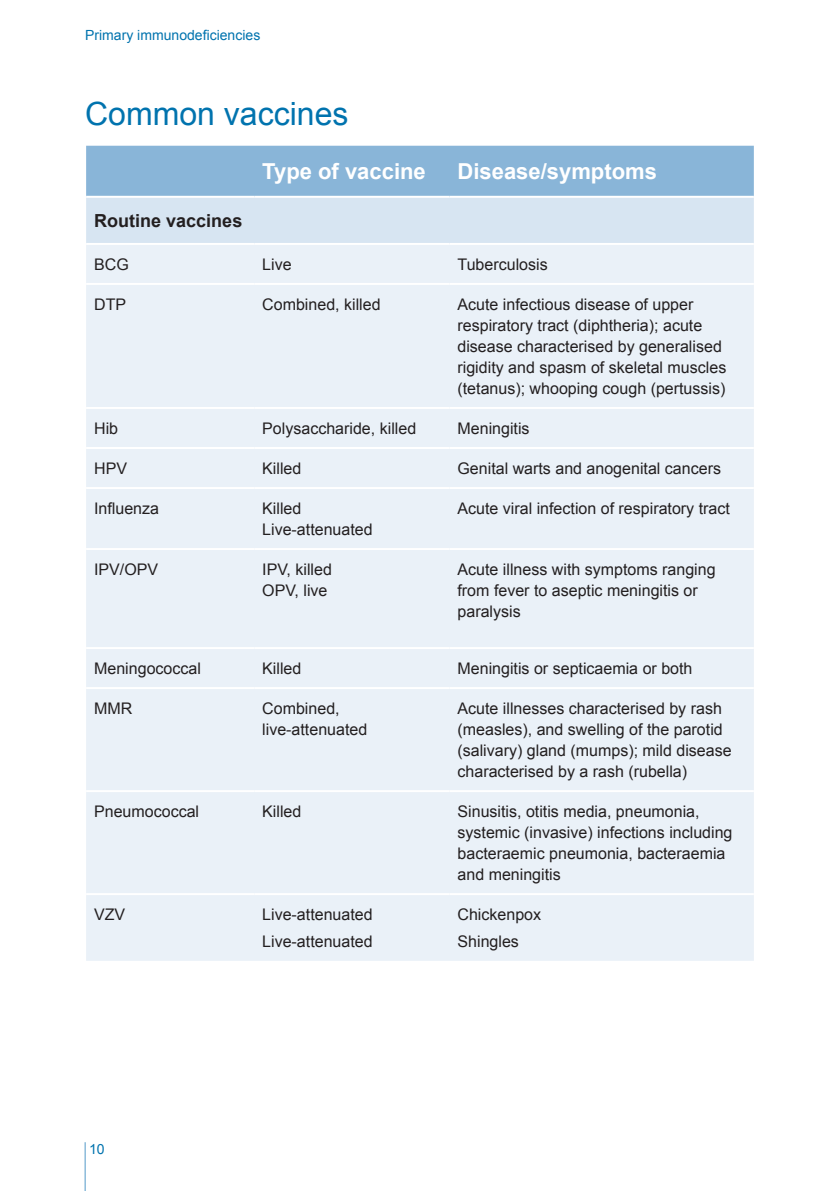
<style>
.page{position:relative;width:840px;height:1191px;background:#fff}
.page>*{position:absolute;margin:0;border:0;box-sizing:border-box;transform-origin:0 0}
.txt{font:32px "Arial";color:#0073ae}
.txt-2{font:700 22px "Arial";color:#fff}
.txt-3{font:700 18px "Arial";color:#231f20}
.txt-4{font:16px/21px "Arial";color:#231f20}
.t1{font:14px "Arial";color:#0073ae}
</style>
<div class="page">
<hr style="left:85px;top:1142px;width:1px;height:49px;background:#529ac8">
<svg style="left:86px;top:146px;width:667px;height:97px;background:#aecbe4"></svg>
<div style="left:86px;top:245px;width:667px;height:715px;background:#eaf1f8"></div>
<hr style="left:86px;top:283px;width:168px;height:2px;background:#fff">
<hr style="left:254px;top:283px;width:195px;height:2px;background:#fff">
<hr style="left:449px;top:283px;width:304px;height:2px;background:#fff">
<hr style="left:86px;top:407px;width:168px;height:2px;background:#fff">
<hr style="left:254px;top:407px;width:195px;height:2px;background:#fff">
<hr style="left:449px;top:407px;width:304px;height:2px;background:#fff">
<hr style="left:86px;top:447px;width:168px;height:2px;background:#fff">
<hr style="left:254px;top:447px;width:195px;height:2px;background:#fff">
<hr style="left:449px;top:447px;width:304px;height:2px;background:#fff">
<hr style="left:86px;top:487px;width:168px;height:2px;background:#fff">
<hr style="left:254px;top:487px;width:195px;height:2px;background:#fff">
<hr style="left:449px;top:487px;width:304px;height:2px;background:#fff">
<hr style="left:86px;top:548px;width:168px;height:2px;background:#fff">
<hr style="left:254px;top:548px;width:195px;height:2px;background:#fff">
<hr style="left:449px;top:548px;width:304px;height:2px;background:#fff">
<hr style="left:86px;top:647px;width:168px;height:2px;background:#fff">
<hr style="left:254px;top:647px;width:195px;height:2px;background:#fff">
<hr style="left:449px;top:647px;width:304px;height:2px;background:#fff">
<hr style="left:86px;top:687px;width:168px;height:2px;background:#fff">
<hr style="left:254px;top:687px;width:195px;height:2px;background:#fff">
<hr style="left:449px;top:687px;width:304px;height:2px;background:#fff">
<hr style="left:86px;top:790px;width:168px;height:2px;background:#fff">
<hr style="left:254px;top:790px;width:195px;height:2px;background:#fff">
<hr style="left:449px;top:790px;width:304px;height:2px;background:#fff">
<hr style="left:86px;top:893px;width:168px;height:2px;background:#fff">
<hr style="left:254px;top:893px;width:195px;height:2px;background:#fff">
<hr style="left:449px;top:893px;width:304px;height:2px;background:#fff">
<hr style="left:86px;top:196px;width:168px;height:2px;background:#fff">
<hr style="left:254px;top:196px;width:195px;height:2px;background:#fff">
<hr style="left:449px;top:196px;width:304px;height:2px;background:#fff">
<p class="t1" style="left:85px;top:25px;width:177px">Primary immunodeficiencies</p>
<p class="txt" style="left:85px;top:93px;width:265px">Common vaccines</p>
<p class="txt-2" style="left:262px;top:156px;width:165px">Type of vaccine</p>
<p class="txt-2" style="left:457px;top:156px;width:201px">Disease/symptoms</p>
<p class="txt-3" style="left:94px;top:209px;width:150px">Routine vaccines</p>
<p class="txt-4" style="left:94px;top:254px;width:36px">BCG</p>
<p class="txt-4" style="left:262px;top:254px;width:31px">Live</p>
<p class="txt-4" style="left:457px;top:254px;width:92px">Tuberculosis</p>
<p class="txt-4" style="left:94px;top:294px;width:33px">DTP</p>
<p class="txt-4" style="left:262px;top:294px;width:120px">Combined, killed</p>
<p class="txt-4" style="left:457px;top:294px;width:270px">Acute infectious disease of upper respiratory tract (diphtheria); acute disease characterised by generalised rigidity and spasm of skeletal muscles (tetanus); whooping cough (pertussis)</p>
<p class="txt-4" style="left:94px;top:418px;width:25px">Hib</p>
<p class="txt-4" style="left:262px;top:418px;width:155px">Polysaccharide, killed</p>
<p class="txt-4" style="left:457px;top:418px;width:74px">Meningitis</p>
<p class="txt-4" style="left:94px;top:458px;width:34px">HPV</p>
<p class="txt-4" style="left:262px;top:458px;width:41px">Killed</p>
<p class="txt-4" style="left:457px;top:458px;width:265px">Genital warts and anogenital cancers</p>
<p class="txt-4" style="left:94px;top:498px;width:66px">Influenza</p>
<p class="txt-4" style="left:262px;top:498px;width:112px">Killed<br>Live-attenuated</p>
<p class="txt-4" style="left:457px;top:498px;width:274px">Acute viral infection of respiratory tract</p>
<p class="txt-4" style="left:94px;top:559px;width:66px">IPV/OPV</p>
<p class="txt-4" style="left:262px;top:559px;width:71px">IPV, killed<br>OPV, live</p>
<p class="txt-4" style="left:457px;top:559px;width:259px">Acute illness with symptoms ranging from fever to aseptic meningitis or paralysis</p>
<p class="txt-4" style="left:94px;top:658px;width:108px">Meningococcal</p>
<p class="txt-4" style="left:262px;top:658px;width:41px">Killed</p>
<p class="txt-4" style="left:457px;top:658px;width:236px">Meningitis or septicaemia or both</p>
<p class="txt-4" style="left:94px;top:698px;width:40px">MMR</p>
<p class="txt-4" style="left:262px;top:698px;width:106px">Combined, live-attenuated</p>
<p class="txt-4" style="left:457px;top:698px;width:275px">Acute illnesses characterised by rash (measles), and swelling of the parotid (salivary) gland (mumps); mild disease characterised by a rash (rubella)</p>
<p class="txt-4" style="left:94px;top:801px;width:106px">Pneumococcal</p>
<p class="txt-4" style="left:262px;top:801px;width:41px">Killed</p>
<p class="txt-4" style="left:457px;top:801px;width:276px">Sinusitis, otitis media, pneumonia, systemic (invasive) infections including bacteraemic pneumonia, bacteraemia and meningitis</p>
<p class="txt-4" style="left:94px;top:904px;width:33px">VZV</p>
<p class="txt-4" style="left:262px;top:904px;width:112px">Live-attenuated</p>
<p class="txt-4" style="left:262px;top:930px;width:112px">Live-attenuated</p>
<p class="txt-4" style="left:457px;top:904px;width:85px">Chickenpox</p>
<p class="txt-4" style="left:457px;top:930px;width:63px">Shingles</p>
<p class="t1" style="left:89px;top:1140px;width:17px">10</p>
</div>
